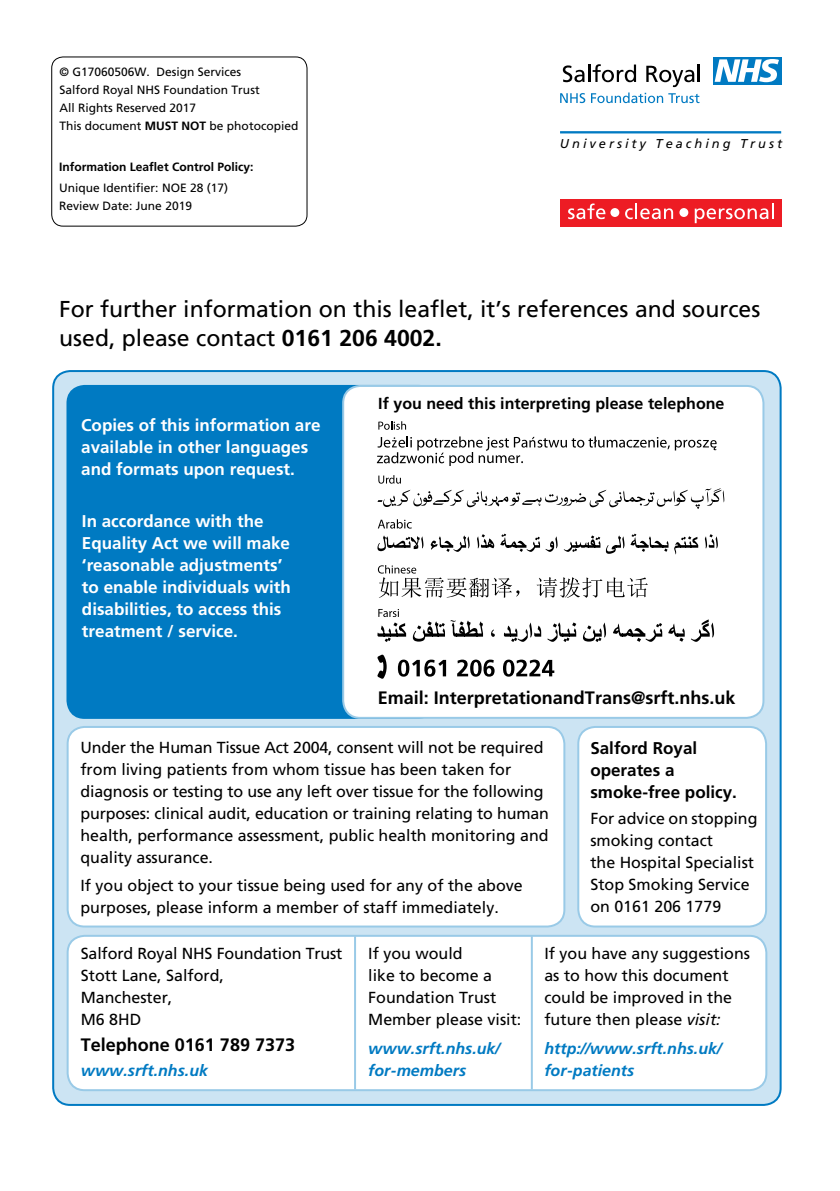
<style>
.page{position:relative;width:840px;height:1191px;background:#fff}
.page>*{position:absolute;margin:0;border:0;box-sizing:border-box;transform-origin:0 0}
.t1{font:23px/29px "Frutiger";color:#000}
.t2{font:700 18px "Frutiger";color:#000}
.t3{font:700 17px/22px "Frutiger";color:#fff}
.t4{font:700 17px/22px "Frutiger";color:#000}
.t5{font:16px/22px "Frutiger";color:#000}
.t6{font:italic 700 16px/22px "Frutiger";color:#007ac2}
.t7{font:700 16px "Frutiger";color:#000}
.t8{font:italic 12.8px "Frutiger";letter-spacing:.235em;color:#000}
.t9{font:12px/18px "Frutiger";color:#000}
.t10{font:700 12px "Frutiger";color:#000}
.s1{font-weight:700}
.s2{font-style:italic}
</style>
<div class="page">
<div style="left:559px;top:199px;width:222px;height:28px;background:#ed1c24"></div>
<svg style="left:568px;top:203px;width:37px;height:16px"></svg>
<svg style="left:625px;top:204px;width:47px;height:15px"></svg>
<svg style="left:694px;top:204px;width:79px;height:19px"></svg>
<div style="left:610px;top:208px;width:9px;height:9px;background:#fff;border-radius:50%"></div>
<div style="left:679px;top:208px;width:9px;height:9px;background:#fff;border-radius:50%"></div>
<div style="left:712px;top:57px;width:69px;height:28px;background:#007ac2"></div>
<svg style="left:714px;top:59px;width:64px;height:23px"></svg>
<svg style="left:560px;top:64px;width:139px;height:39px"></svg>
<hr style="left:559px;top:131px;width:221px;height:2px;background:#007ac2">
<div style="left:51px;top:57px;width:256px;height:169px;border:1px solid #000;border-radius:11px"></div>
<div style="left:53px;top:371px;width:727px;height:734px;background:#cce4f3;border-radius:17px"></div>
<div style="left:67px;top:386px;width:368px;height:332px;background:#007ac2;border-radius:17px"></div>
<div style="left:66px;top:385px;width:370px;height:334px;border:2px solid #007ac2;border-radius:17px"></div>
<div style="left:343px;top:386px;width:420px;height:332px;background:#fff;border-radius:17px"></div>
<div style="left:342px;top:385px;width:422px;height:334px;border:2px solid #99cae7;border-radius:17px"></div>
<svg style="left:377px;top:475px;width:347px;height:34px"></svg>
<svg style="left:378px;top:519px;width:33px;height:9px"></svg>
<svg style="left:500px;top:533px;width:217px;height:21px"></svg>
<svg style="left:377px;top:534px;width:117px;height:18px"></svg>
<svg style="left:377px;top:565px;width:270px;height:33px"></svg>
<svg style="left:377px;top:609px;width:336px;height:33px"></svg>
<svg style="left:378px;top:421px;width:28px;height:9px"></svg>
<svg style="left:376px;top:436px;width:340px;height:30px"></svg>
<svg style="left:377px;top:654px;width:9px;height:25px"></svg>
<svg style="left:397px;top:659px;width:49px;height:17px"></svg>
<svg style="left:457px;top:659px;width:37px;height:17px"></svg>
<svg style="left:503px;top:659px;width:51px;height:17px"></svg>
<div style="left:68px;top:935px;width:698px;height:155px;background:#fff;border-radius:17px"></div>
<div style="left:67px;top:934px;width:700px;height:157px;border:2px solid #99cae7;border-radius:17px"></div>
<div style="left:68px;top:727px;width:496px;height:199px;background:#fff;border-radius:17px"></div>
<div style="left:67px;top:726px;width:498px;height:201px;border:2px solid #99cae7;border-radius:17px"></div>
<div style="left:578px;top:727px;width:187px;height:199px;background:#fff;border-radius:17px"></div>
<div style="left:577px;top:726px;width:189px;height:201px;border:2px solid #99cae7;border-radius:17px"></div>
<hr style="left:354px;top:936px;width:2px;height:153px;background:#99cae7">
<hr style="left:530px;top:936px;width:2px;height:153px;background:#99cae7">
<p class="t9" style="left:59px;top:63px;width:240px">© G17060506W. Design Services<br>Salford Royal NHS Foundation Trust<br>All Rights Reserved 2017<br>This document <span class="s1">MUST NOT</span> be photocopied</p>
<p class="t10" style="left:59px;top:160px;width:196px">Information Leaflet Control Policy:</p>
<p class="t9" style="left:59px;top:179px;width:170px">Unique Identifier: NOE 28 (17)<br>Review Date: June 2019</p>
<p class="t8" style="left:559px;top:136px;width:223px">University Teaching Trust</p>
<h1 class="t1" style="left:59px;top:294px;width:702px">For further information on this leaflet, it’s references and sources used, please contact <span class="s1">0161 206 4002.</span></h1>
<p class="t3" style="left:81px;top:413px;width:240px">Copies of this information are available in other languages and formats upon request.</p>
<p class="t3" style="left:82px;top:510px;width:210px">In accordance with the<br>Equality Act we will make ‘reasonable adjustments’ to enable individuals with disabilities, to access this treatment / service.</p>
<p class="t7" style="left:378px;top:394px;width:347px">If you need this interpreting please telephone</p>
<p class="t2" style="left:377px;top:687px;width:359px">Email: InterpretationandTrans@srft.nhs.uk</p>
<p class="t4" style="left:590px;top:737px;width:148px">Salford Royal operates a smoke-free policy.</p>
<p class="t5" style="left:590px;top:807px;width:168px">For advice on stopping smoking contact<br>the Hospital Specialist<br>Stop Smoking Service on 0161 206 1779</p>
<p class="t5" style="left:80px;top:736px;width:470px">Under the Human Tissue Act 2004, consent will not be required from living patients from whom tissue has been taken for diagnosis or testing to use any left over tissue for the following purposes: clinical audit, education or training relating to human health, performance assessment, public health monitoring and quality assurance.</p>
<p class="t5" style="left:80px;top:874px;width:443px">If you object to your tissue being used for any of the above purposes, please inform a member of staff immediately.</p>
<p class="t5" style="left:81px;top:942px;width:263px">Salford Royal NHS Foundation Trust<br>Stott Lane, Salford,<br>Manchester,<br>M6 8HD</p>
<p class="t2" style="left:81px;top:1034px;width:216px">Telephone 0161 789 7373</p>
<p class="t6" style="left:81px;top:1059px;width:129px">www.srft.nhs.uk</p>
<p class="t5" style="left:368px;top:942px;width:154px">If you would<br>like to become a<br>Foundation Trust<br>Member please visit:</p>
<p class="t5" style="left:544px;top:942px;width:207px">If you have any suggestions as to how this document could be improved in the future then please <span class="s2">visit:</span></p>
<p class="t6" style="left:544px;top:1036px;width:178px">http://www.srft.nhs.uk/ for-patients</p>
<p class="t6" style="left:368px;top:1036px;width:133px">www.srft.nhs.uk/ for-members</p>
</div>
